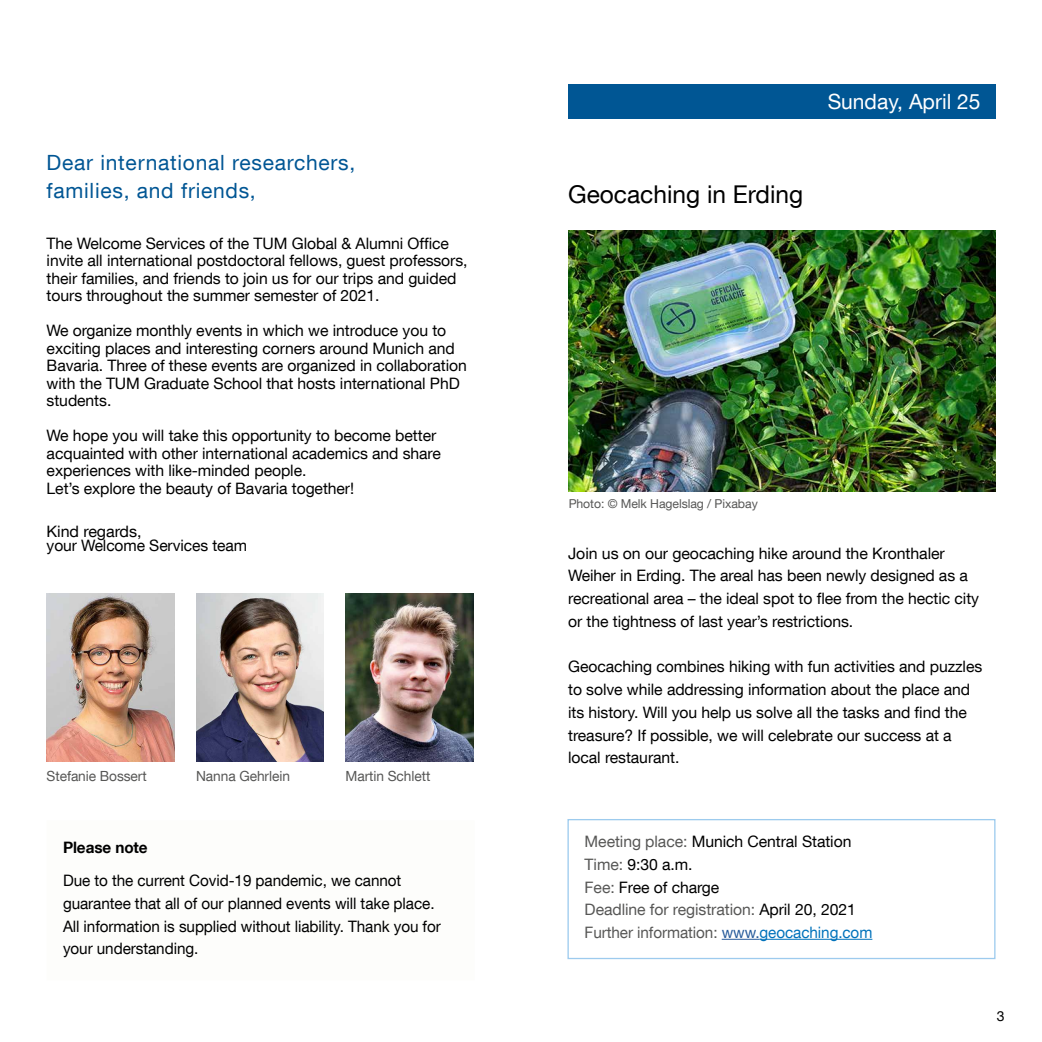
<style>
.page{position:relative;width:1042px;height:1042px;background:#fff}
.page>*{position:absolute;margin:0;border:0;box-sizing:border-box;transform-origin:0 0}
.t1{font:24.5px "TUM Neue Helvetica";color:#000}
.t2{font:21px/28px "TUM Neue Helvetica";letter-spacing:.035em;color:#005694}
.t3{font:21px "TUM Neue Helvetica";color:#fff}
.t4{font:15.75px/17.5px "TUM Neue Helvetica";letter-spacing:-.005em;color:#000}
.t5{font:15.75px/22.8px "TUM Neue Helvetica";letter-spacing:-.005em;color:#575756}
.t6{font:700 15.75px "TUM Neue Helvetica";letter-spacing:-.005em;color:#000}
.t7{font:14px "TUM Neue Helvetica";letter-spacing:-.005em;color:#575756}
.t8{font:14px "TUM Neue Helvetica";color:#000}
.t9{font:12.25px "TUM Neue Helvetica";letter-spacing:-.005em;color:#575756}
.s1{color:#000}
.s2{color:#275b9b}
.s3{color:#0072bb}
</style>
<div class="page">
<div style="left:47px;top:820px;width:428px;height:160px;background:#fdfdfb"></div>
<div style="left:569px;top:84px;width:426px;height:35px;background:#005694"></div>
<div style="left:567px;top:819px;width:428px;height:140px;border:1px solid #9dcbee"></div>
<hr style="left:722px;top:939px;width:37px;height:1px;background:#275b9b">
<hr style="left:759px;top:939px;width:113px;height:1px;background:#0072bb">
<img style="left:568px;top:230px;width:427px;height:262px">
<img style="left:47px;top:593px;width:127px;height:168px">
<img style="left:346px;top:593px;width:127px;height:168px">
<img style="left:196px;top:593px;width:128px;height:168px">
<h2 class="t2" style="left:47px;top:148px;width:310px">Dear international researchers, families, and friends,</h2>
<p class="t4" style="left:47px;top:234px;width:422px">The Welcome Services of the TUM Global &amp; Alumni Office invite all international postdoctoral fellows, guest professors, their families, and friends to join us for our trips and guided tours throughout the summer semester of 2021.</p>
<p class="t4" style="left:47px;top:321px;width:422px">We organize monthly events in which we introduce you to exciting places and interesting corners around Munich and Bavaria. Three of these events are organized in collaboration with the TUM Graduate School that hosts international PhD students.</p>
<p class="t4" style="left:47px;top:426px;width:396px">We hope you will take this opportunity to become better acquainted with other international academics and share experiences with like-minded people.<br>Let’s explore the beauty of Bavaria together!</p>
<p class="t4" style="left:47px;top:524px;width:202px;line-height:14px">Kind regards,<br>your Welcome Services team</p>
<p class="t7" style="left:47px;top:767px;width:102px">Stefanie Bossert</p>
<p class="t7" style="left:196px;top:767px;width:95px">Nanna Gehrlein</p>
<p class="t7" style="left:346px;top:767px;width:86px">Martin Schlett</p>
<p class="t6" style="left:63px;top:837px;width:86px">Please note</p>
<p class="t4" style="left:63px;top:869px;width:379px;line-height:22.8px">Due to the current Covid-19 pandemic, we cannot guarantee that all of our planned events will take place.<br>All information is supplied without liability. Thank you for your understanding.</p>
<h2 class="t3" style="left:827px;top:88px;width:154px">Sunday, April 25</h2>
<h1 class="t1" style="left:568px;top:179px;width:237px">Geocaching in Erding</h1>
<p class="t9" style="left:569px;top:496px;width:191px">Photo: © Melk Hagelslag / Pixabay</p>
<p class="t4" style="left:568px;top:541px;width:412px;line-height:22.8px">Join us on our geocaching hike around the Kronthaler Weiher in Erding. The areal has been newly designed as a recreational area – the ideal spot to flee from the hectic city or the tightness of last year’s restrictions.</p>
<p class="t4" style="left:568px;top:655px;width:416px;line-height:22.8px">Geocaching combines hiking with fun activities and puzzles to solve while addressing information about the place and its history. Will you help us solve all the tasks and find the treasure? If possible, we will celebrate our success at a local restaurant.</p>
<p class="t5" style="left:585px;top:830px;width:289px">Meeting place: <span class="s1">Munich Central Station<br></span>Time: <span class="s1">9:30 a.m.<br></span>Fee: <span class="s1">Free of charge<br></span>Deadline for registration: <span class="s1">April 20, 2021<br></span>Further information: <span class="s2">www.</span><span class="s3">geocaching.com</span></p>
<p class="t8" style="left:997px;top:1007px;width:9px">3</p>
</div>
